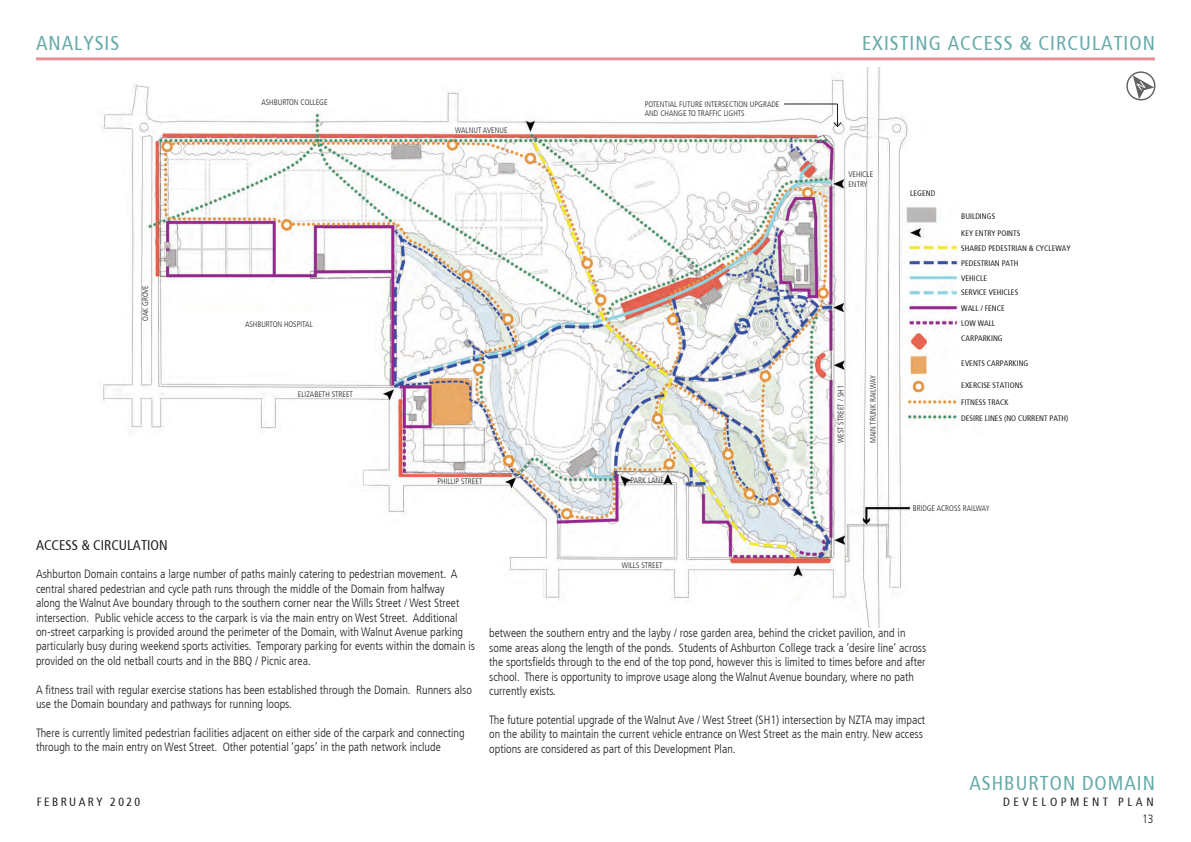
<style>
.page{position:relative;width:1191px;height:842px;background:#fff}
.page>*{position:absolute;margin:0;border:0;box-sizing:border-box;transform-origin:0 0}
.t1{font:condensed 20px "Frutiger";letter-spacing:.05em;color:#67aaaa}
.t2{font:condensed 14px "Frutiger";color:#231f20}
.t3{font:300 condensed 12px/14.4px "Frutiger";color:#231f20}
.t4{font:condensed 11.9px "Frutiger";letter-spacing:.3em;color:#231f20}
.t5{font:condensed 11.9px "Frutiger";letter-spacing:.2em;color:#231f20}
.t6{font:300 condensed 8px/9.6px "Frutiger";color:#231f20}
.t7{font:condensed 8px "Frutiger";color:#231f20}
</style>
<div class="page">
<hr style="left:36px;top:57px;width:1119px;height:3px;background:#d1232a">
<img style="left:101px;top:68px;width:863px;height:560px">
<svg style="left:832px;top:104px;width:10px;height:24px"></svg>
<hr style="left:784px;top:103px;width:53px;height:1px;background:#231f20">
<svg style="left:1126px;top:71px;width:30px;height:30px"></svg>
<h1 class="t1" style="left:36px;top:34px;width:85px">ANALYSIS</h1>
<p class="t6" style="left:141px;top:321px;width:38px;rotate:-90deg">OAK GROVE</p>
<p class="t6" style="left:261px;top:98px;width:68px">ASHBURTON COLLEGE</p>
<p class="t6" style="left:245px;top:320px;width:69px">ASHBURTON HOSPITAL</p>
<p class="t6" style="left:298px;top:390px;width:57px">ELIZABETH STREET</p>
<p class="t6" style="left:455px;top:126px;width:54px">WALNUT AVENUE</p>
<p class="t6" style="left:437px;top:477px;width:46px">PHILLIP STREET</p>
<p class="t6" style="left:645px;top:100px;width:136px">POTENTIAL FUTURE INTERSECTION UPGRADE<br>AND CHANGE TO TRAFFIC LIGHTS</p>
<p class="t6" style="left:630px;top:476px;width:35px">PARK LANE</p>
<p class="t1" style="left:862px;top:35px;width:294px">EXISTING ACCESS &amp; CIRCULATION</p>
<p class="t6" style="left:848px;top:170px;width:26px">VEHICLE<br>ENTRY</p>
<p class="t6" style="left:836px;top:443px;width:59px;rotate:-90deg">WEST STREET / SH1</p>
<p class="t6" style="left:869px;top:443px;width:69px;rotate:-90deg">MAIN TRUNK RAILWAY</p>
<p class="t7" style="left:910px;top:190px;width:27px">LEGEND</p>
<p class="t7" style="left:961px;top:212px;width:35px">BUILDINGS</p>
<p class="t7" style="left:961px;top:229px;width:60px">KEY ENTRY POINTS</p>
<p class="t7" style="left:961px;top:244px;width:111px">SHARED PEDESTRIAN &amp; CYCLEWAY</p>
<p class="t7" style="left:961px;top:259px;width:59px">PEDESTRIAN PATH</p>
<p class="t7" style="left:961px;top:274px;width:27px">VEHICLE</p>
<p class="t7" style="left:961px;top:288px;width:58px">SERVICE VEHICLES</p>
<p class="t7" style="left:961px;top:304px;width:45px">WALL / FENCE</p>
<p class="t7" style="left:961px;top:319px;width:35px">LOW WALL</p>
<p class="t7" style="left:961px;top:334px;width:43px">CARPARKING</p>
<p class="t7" style="left:961px;top:359px;width:69px">EVENTS CARPARKING</p>
<p class="t7" style="left:961px;top:381px;width:63px">EXERCISE STATIONS</p>
<p class="t7" style="left:961px;top:398px;width:49px">FITNESS TRACK</p>
<p class="t7" style="left:961px;top:414px;width:108px">DESIRE LINES (NO CURRENT PATH)</p>
<p class="t6" style="left:912px;top:504px;width:79px">BRIDGE ACROSS RAILWAY</p>
<p class="t2" style="left:36px;top:539px;width:133px">ACCESS &amp; CIRCULATION</p>
<p class="t3" style="left:36px;top:568px;width:440px">Ashburton Domain contains a large number of paths mainly catering to pedestrian movement. A central shared pedestrian and cycle path runs through the middle of the Domain from halfway<br>along the Walnut Ave boundary through to the southern corner near the Wills Street / West Street intersection. Public vehicle access to the carpark is via the main entry on West Street. Additional on-street carparking is provided around the perimeter of the Domain, with Walnut Avenue parking particularly busy during weekend sports activities. Temporary parking for events within the domain is provided on the old netball courts and in the BBQ / Picnic area.</p>
<p class="t3" style="left:36px;top:683px;width:437px">A fitness trail with regular exercise stations has been established through the Domain. Runners also use the Domain boundary and pathways for running loops.</p>
<p class="t3" style="left:36px;top:726px;width:430px">There is currently limited pedestrian facilities adjacent on either side of the carpark and connecting through to the main entry on West Street. Other potential ‘gaps’ in the path network include</p>
<p class="t6" style="left:622px;top:561px;width:42px">WILLS STREET</p>
<p class="t3" style="left:489px;top:627px;width:438px">between the southern entry and the layby / rose garden area, behind the cricket pavilion, and in some areas along the length of the ponds. Students of Ashburton College track a ‘desire line’ across the sportsfields through to the end of the top pond, however this is limited to times before and after school. There is opportunity to improve usage along the Walnut Avenue boundary, where no path currently exists.</p>
<p class="t3" style="left:489px;top:713px;width:437px">The future potential upgrade of the Walnut Ave / West Street (SH1) intersection by NZTA may impact on the ability to maintain the current vehicle entrance on West Street as the main entry. New access options are considered as part of this Development Plan.</p>
<h1 class="t1" style="left:969px;top:774px;width:187px">ASHBURTON DOMAIN</h1>
<p class="t5" style="left:37px;top:796px;width:105px">FEBRUARY 2020</p>
<p class="t4" style="left:1003px;top:796px;width:152px">DEVELOPMENT PLAN</p>
<p class="t3" style="left:1142px;top:812px;width:13px">13</p>
</div>
